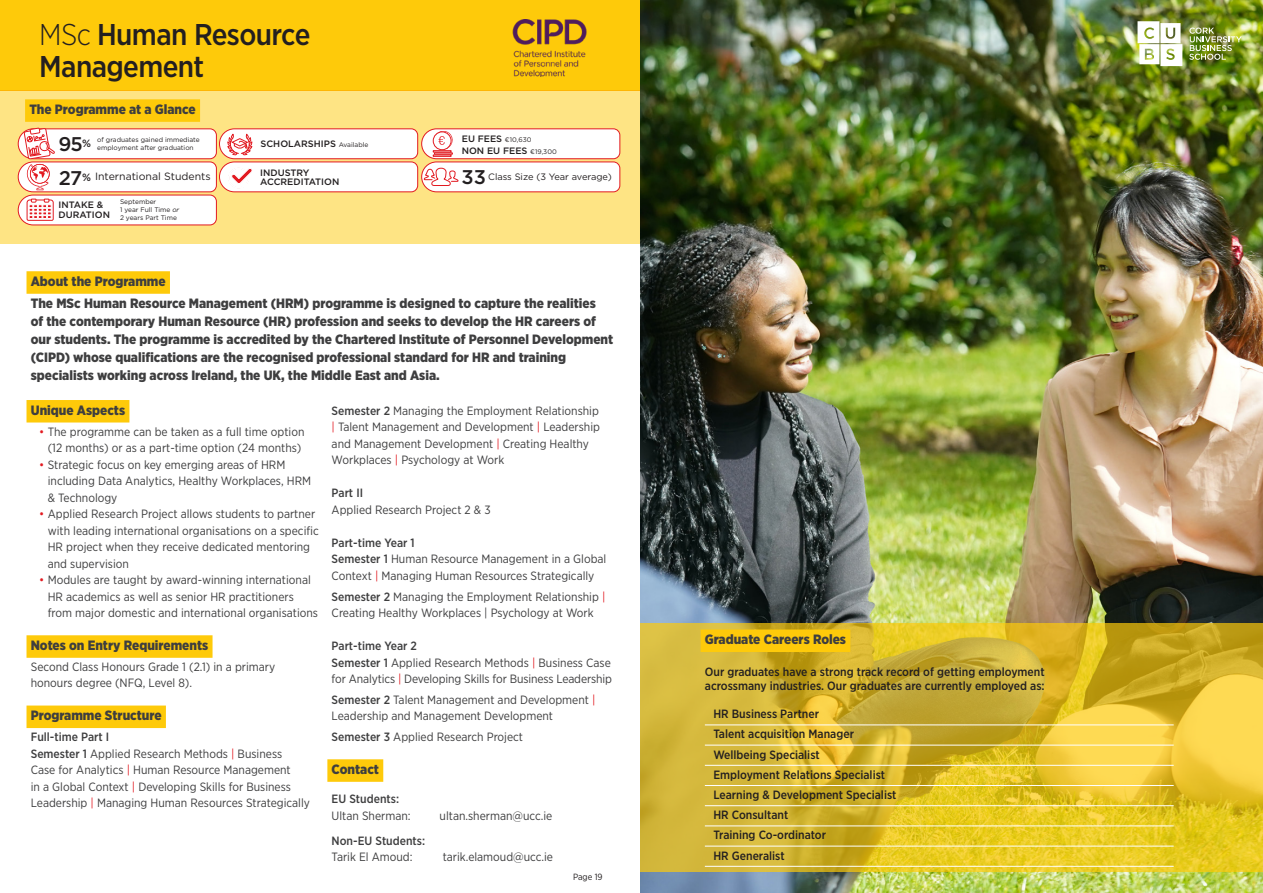
<style>
.page{position:relative;width:1263px;height:893px;background:#fff}
.page>*{position:absolute;margin:0;border:0;box-sizing:border-box;transform-origin:0 0}
.t1{font:500 30px/31.5px "Gotham Narrow";letter-spacing:-.02em;color:#231f20}
.t2{font:500 19.8px "Gotham";color:#231f20}
.t3{font:900 13.5px/18px "Gotham Narrow";color:#3e3e3f}
.t4{font:12px/16.5px "Gotham Narrow";color:#3e3e3f}
.t5{font:500 12px/14.4px "Gotham Narrow";color:#231f20}
.t6{font:500 12px/16.5px "Gotham Narrow";color:#3e3e3f}
.t7{font:10.5px "Gotham";color:#231f20}
.t8{font:500 10.5px "Gotham";color:#231f20}
.t9{font:500 9.3px/9.9px "Gotham";color:#231f20}
.t10{font:9.3px "Gotham";color:#231f20}
.t11{font:9px "Gotham Narrow";color:#231f20}
.t12{font:6.6px/8.1px "Gotham";color:#231f20}
.s1{font-weight:300}
.s2{font-weight:500;font-size:9.3px}
.s3{font-weight:400;font-size:6.6px}
.s4{font-weight:500;font-size:19.8px}
.s5{font-weight:500}
.s6{font-style:italic}
.s7{color:#e21a21}
.s8{font-weight:400}
</style>
<div class="page">
<div style="left:0;top:90px;width:640px;height:154px;background:#fee484"></div>
<div style="left:0;top:0;width:1263px;height:90px;background:#feca0a"></div>
<img style="left:640px;top:0;width:623px;height:893px">
<svg style="left:640px;top:624px;width:623px;height:248px;background:#dabb31"></svg>
<div style="left:27px;top:271px;width:143px;height:23px;background:#feca0a"></div>
<div style="left:27px;top:400px;width:102px;height:22px;background:#feca0a"></div>
<div style="left:27px;top:635px;width:186px;height:23px;background:#feca0a"></div>
<div style="left:27px;top:705px;width:139px;height:23px;background:#feca0a"></div>
<div style="left:327px;top:759px;width:56px;height:23px;background:#feca0a"></div>
<svg style="left:1137px;top:21px;width:45px;height:45px;background:#e3e7d0"></svg>
<img style="left:1189px;top:28px;width:53px;height:32px">
<div style="left:701px;top:629px;width:149px;height:23px;background:#feca0a"></div>
<hr style="left:705px;top:724px;width:469px;height:1px;background:#fff">
<hr style="left:705px;top:745px;width:469px;height:1px;background:#fff">
<hr style="left:705px;top:765px;width:469px;height:1px;background:#fff">
<hr style="left:705px;top:785px;width:469px;height:1px;background:#fff">
<hr style="left:705px;top:805px;width:469px;height:1px;background:#fff">
<hr style="left:705px;top:825px;width:469px;height:1px;background:#fff">
<hr style="left:705px;top:846px;width:469px;height:1px;background:#fff">
<hr style="left:705px;top:866px;width:469px;height:1px;background:#fff">
<svg style="left:18px;top:127px;width:602px;height:99px"></svg>
<div style="left:25px;top:99px;width:175px;height:23px;background:#feca0a"></div>
<img style="left:512px;top:20px;width:75px;height:56px">
<p class="t1" style="left:39px;top:19px;width:273px"><span class="s1">MSc</span> Human Resource<br>Management</p>
<p class="t3" style="left:29px;top:100px;width:168px">The Programme at a Glance</p>
<p class="t12" style="left:462px;top:135px;width:71px"><span class="s2">EU FEES</span> €10,630</p>
<p class="t2" style="left:58px;top:131px;width:26px">95</p>
<p class="t9" style="left:462px;top:145px;width:96px">NON EU FEES <span class="s3">€19,300</span></p>
<p class="t8" style="left:82px;top:136px;width:10px">%</p>
<p class="t12" style="left:97px;top:135px;width:104px">of graduates gained immediate employment after graduation</p>
<p class="t7" style="left:59px;top:170px;width:154px"><span class="s4">27</span><span class="s5">%</span> International Students</p>
<p class="t10" style="left:462px;top:171px;width:152px"><span class="s4">33</span> Class Size (3 Year average)</p>
<p class="t9" style="left:58px;top:199px;width:53px">INTAKE &amp;<br>DURATION</p>
<p class="t12" style="left:120px;top:197px;width:61px">September<br>1 year Full Time <span class="s6">or<br></span>2 years Part Time</p>
<p class="t9" style="left:261px;top:139px;width:109px">SCHOLARSHIPS <span class="s3">Available</span></p>
<p class="t9" style="left:260px;top:168px;width:81px;line-height:9.3px">INDUSTRY<br>ACCREDITATION</p>
<p class="t3" style="left:31px;top:272px;width:136px">About the Programme</p>
<p class="t3" style="left:31px;top:294px;width:584px">The MSc Human Resource Management (HRM) programme is designed to capture the realities<br>of the contemporary Human Resource (HR) profession and seeks to develop the HR careers of our students. The programme is accredited by the Chartered Institute of Personnel Development (CIPD) whose qualifications are the recognised professional standard for HR and training specialists working across Ireland, the UK, the Middle East and Asia.</p>
<p class="t3" style="left:31px;top:401px;width:96px">Unique Aspects</p>
<p class="t4" style="left:39px;top:423px;width:267px;text-align:center"><span class="s7">•</span> The programme can be taken as a full time option (12 months) or as a part-time option (24 months)</p>
<p class="t4" style="left:48px;top:456px;width:265px;text-indent:-9px"><span class="s7">•</span> Strategic focus on key emerging areas of HRM including Data Analytics, Healthy Workplaces, HRM &amp; Technology</p>
<p class="t4" style="left:48px;top:505px;width:273px;text-indent:-9px"><span class="s7">•</span> Applied Research Project allows students to partner with leading international organisations on a specific HR project when they receive dedicated mentoring and supervision</p>
<p class="t4" style="left:48px;top:571px;width:272px;text-indent:-9px"><span class="s7">•</span> Modules are taught by award-winning international<br>HR academics as well as senior HR practitioners from major domestic and international organisations</p>
<p class="t3" style="left:31px;top:636px;width:179px">Notes on Entry Requirements</p>
<p class="t4" style="left:31px;top:658px;width:246px">Second Class Honours Grade 1 (2.1) in a primary honours degree (NFQ, Level 8).</p>
<p class="t3" style="left:31px;top:706px;width:132px">Programme Structure</p>
<p class="t6" style="left:31px;top:728px;width:80px">Full-time Part I</p>
<p class="t4" style="left:31px;top:745px;width:281px"><span class="s5">Semester 1</span> Applied Research Methods <span class="s7">|</span> Business<br>Case for Analytics <span class="s7">|</span> Human Resource Management<br>in a Global Context <span class="s7">|</span> Developing Skills for Business Leadership <span class="s7">|</span> Managing Human Resources Strategically</p>
<p class="t4" style="left:332px;top:402px;width:270px"><span class="s5">Semester 2</span> Managing the Employment Relationship <span class="s7">|</span> Talent Management and Development <span class="s7">|</span> Leadership and Management Development <span class="s7">|</span> Creating Healthy Workplaces <span class="s7">|</span> Psychology at Work</p>
<p class="t6" style="left:332px;top:485px;width:33px">Part II</p>
<p class="t4" style="left:332px;top:501px;width:161px">Applied Research Project 2 &amp; 3</p>
<p class="t6" style="left:332px;top:534px;width:85px">Part-time Year 1</p>
<p class="t4" style="left:332px;top:551px;width:276px"><span class="s5">Semester 1</span> Human Resource Management in a Global<br>Context <span class="s7">|</span> Managing Human Resources Strategically</p>
<p class="t4" style="left:332px;top:588px;width:275px"><span class="s5">Semester 2</span> Managing the Employment Relationship <span class="s7">|<br></span>Creating Healthy Workplaces | Psychology at Work</p>
<p class="t6" style="left:332px;top:637px;width:87px">Part-time Year 2</p>
<p class="t4" style="left:332px;top:654px;width:282px"><span class="s5">Semester 1</span> Applied Research Methods <span class="s7">|</span> Business Case for Analytics <span class="s7">|</span> Developing Skills for Business Leadership</p>
<p class="t4" style="left:332px;top:691px;width:265px"><span class="s5">Semester 2</span> Talent Management and Development <span class="s7">|<br></span>Leadership and Management Development</p>
<p class="t4" style="left:332px;top:728px;width:193px"><span class="s5">Semester 3</span> Applied Research Project</p>
<p class="t3" style="left:332px;top:760px;width:49px">Contact</p>
<p class="t4" style="left:332px;top:791px;width:80px"><span class="s5">EU Students:<br></span>Ultan Sherman:</p>
<p class="t4" style="left:440px;top:807px;width:114px">ultan.sherman@ucc.ie</p>
<p class="t6" style="left:332px;top:832px;width:95px">Non-EU Students:<br><span class="s8">Tarik El Amoud:</span></p>
<p class="t4" style="left:443px;top:849px;width:112px">tarik.elamoud@ucc.ie</p>
<p class="t11" style="left:573px;top:871px;width:31px">Page 19</p>
<p class="t3" style="left:705px;top:630px;width:143px">Graduate Careers Roles</p>
<p class="t5" style="left:705px;top:664px;width:341px">Our graduates have a strong track record of getting employment acrossmany industries. Our graduates are currently employed as:</p>
<p class="t5" style="left:713px;top:706px;width:107px">HR Business Partner</p>
<p class="t5" style="left:713px;top:727px;width:142px">Talent acquisition Manager</p>
<p class="t5" style="left:713px;top:747px;width:108px">Wellbeing Specialist</p>
<p class="t5" style="left:713px;top:767px;width:173px">Employment Relations Specialist</p>
<p class="t5" style="left:713px;top:787px;width:185px">Learning &amp; Development Specialist</p>
<p class="t5" style="left:713px;top:808px;width:77px">HR Consultant</p>
<p class="t5" style="left:713px;top:828px;width:114px">Training Co-ordinator</p>
<p class="t5" style="left:713px;top:848px;width:73px">HR Generalist</p>
</div>
